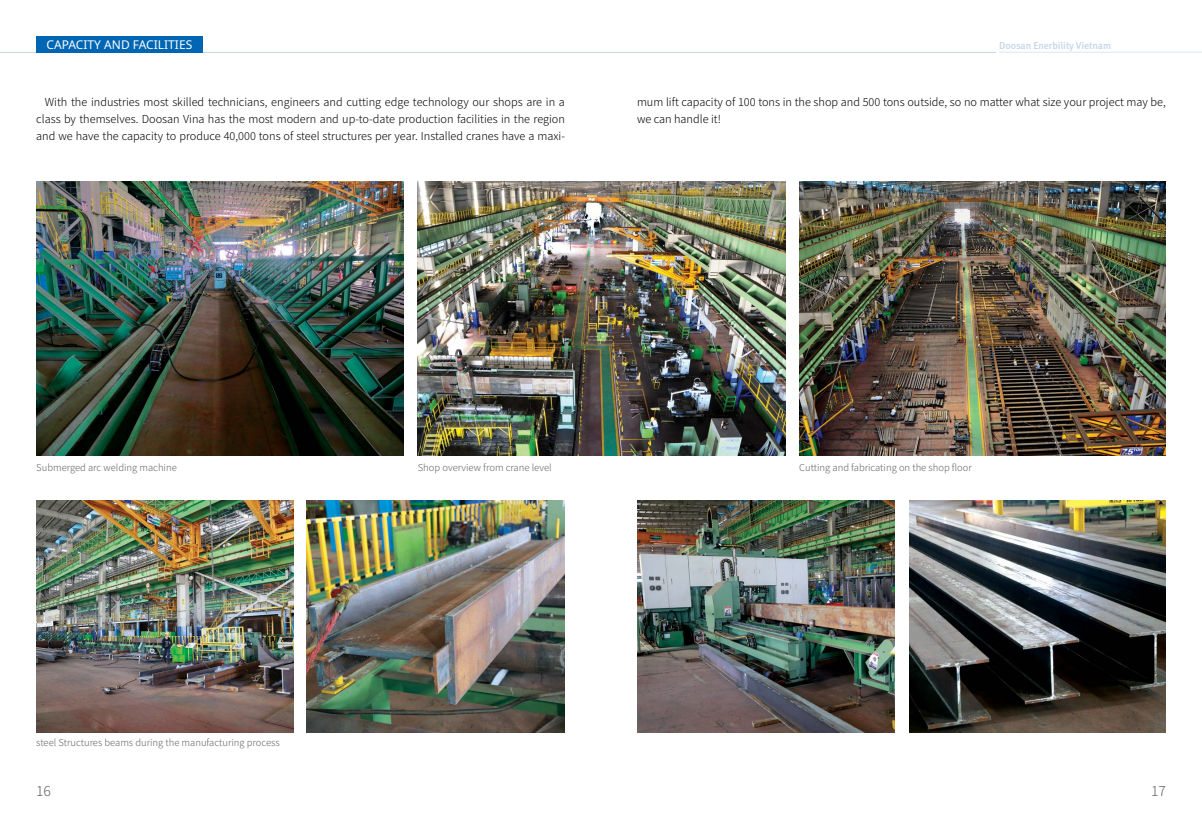
<style>
.page{position:relative;width:1202px;height:834px;background:#fff}
.page>*{position:absolute;margin:0;border:0;box-sizing:border-box;transform-origin:0 0}
.t1{font:300 14px "Noto Sans KR";color:#636466}
.t2{font:12px "Noto Sans";color:#fff}
.t3{font:300 11px/17px "Noto Sans KR";color:#000;text-align:justify}
.t4{font:500 10px "Meta Pro";letter-spacing:-.01em;color:#c5d5e8}
.t5{font:300 9.5px "Noto Sans KR";color:#636466}
</style>
<div class="page">
<img style="left:799px;top:181px;width:367px;height:274px">
<hr style="left:0;top:52px;width:996px;height:1px;background:#c5d5e8">
<div style="left:36px;top:36px;width:167px;height:17px;background:#0066b3"></div>
<hr style="left:999px;top:52px;width:203px;height:1px;background:#c5d5e8">
<img style="left:36px;top:181px;width:367px;height:274px">
<img style="left:418px;top:181px;width:367px;height:274px">
<img style="left:36px;top:501px;width:257px;height:231px">
<img style="left:306px;top:501px;width:259px;height:231px">
<img style="left:909px;top:501px;width:257px;height:231px">
<img style="left:637px;top:501px;width:257px;height:231px">
<p class="t2" style="left:47px;top:36px;width:147px">CAPACITY AND FACILITIES</p>
<p class="t4" style="left:999px;top:39px;width:113px">Doosan Enerbility Vietnam</p>
<p class="t3" style="left:36px;top:94px;width:530px;text-indent:9px">With the industries most skilled technicians, engineers and cutting edge technology our shops are in a class by themselves. Doosan Vina has the most modern and up-to-date production facilities in the region and we have the capacity to produce 40,000 tons of steel structures per year. Installed cranes have a maxi-</p>
<p class="t3" style="left:637px;top:94px;width:530px">mum lift capacity of 100 tons in the shop and 500 tons outside, so no matter what size your project may be, we can handle it!</p>
<p class="t5" style="left:36px;top:462px;width:142px">Submerged arc welding machine</p>
<p class="t5" style="left:36px;top:737px;width:245px">steel Structures beams during the manufacturing process</p>
<p class="t1" style="left:36px;top:783px;width:16px">16</p>
<p class="t5" style="left:418px;top:462px;width:135px">Shop overview from crane level</p>
<p class="t5" style="left:799px;top:462px;width:174px">Cutting and fabricating on the shop floor</p>
<p class="t1" style="left:1151px;top:783px;width:16px">17</p>
</div>
